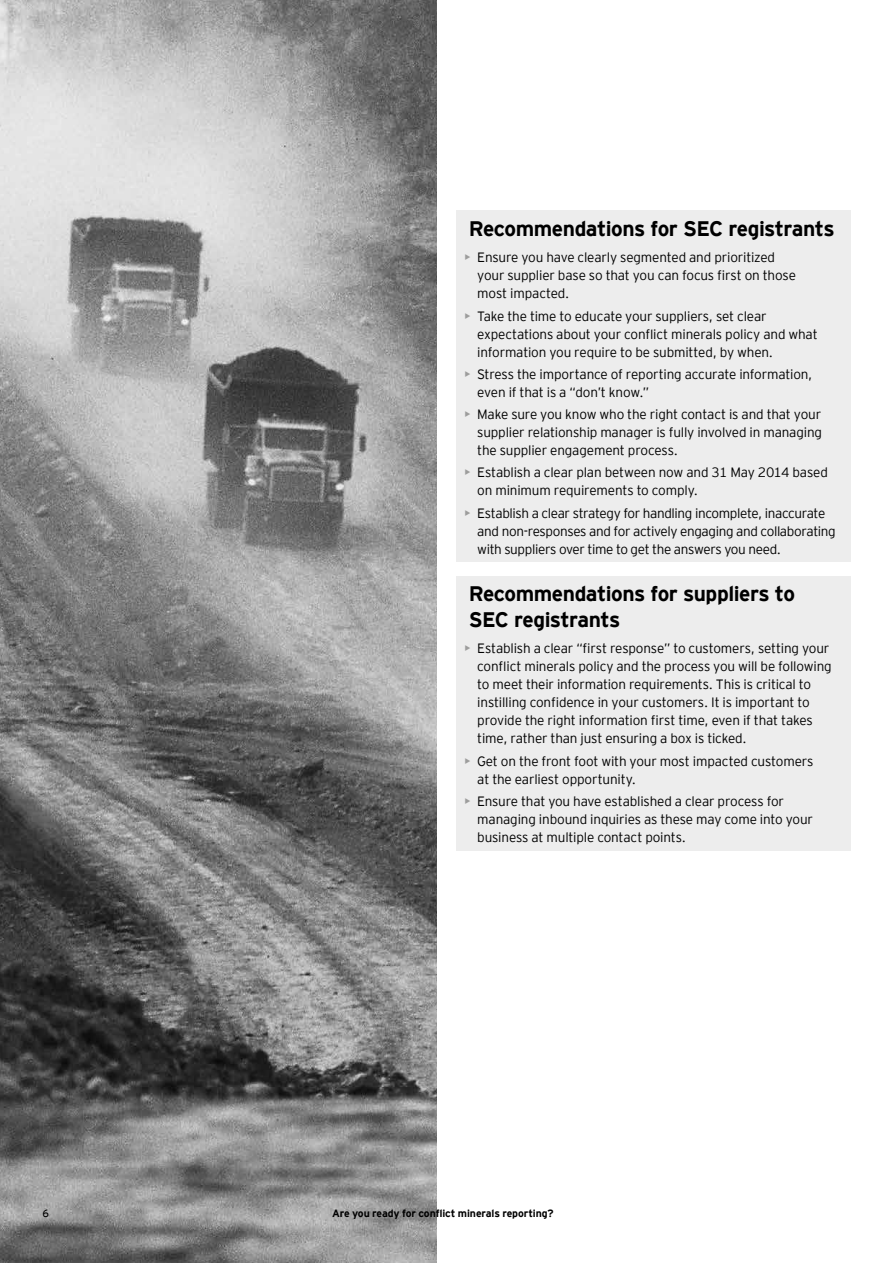
<style>
.page{position:relative;width:893px;height:1263px;background:#fff}
.page>*{position:absolute;margin:0;border:0;box-sizing:border-box;transform-origin:0 0}
.t1{font:700 21px/25.5px "EY Interstate";letter-spacing:-.025em;color:#000}
.t2{font:300 13.5px/18px "EY Interstate";letter-spacing:-.015em;color:#000}
.t3{font:700 10.5px "EY Interstate";letter-spacing:-.01em;color:#000}
.t4{font:10.5px "EY Interstate";color:#000}
.s1{font-weight:400;color:#9d9d9c}
</style>
<div class="page">
<img style="left:0;top:0;width:437px;height:1263px">
<div style="left:456px;top:211px;width:394px;height:351px;background:#ededed"></div>
<div style="left:456px;top:576px;width:394px;height:274px;background:#ededed"></div>
<h1 class="t1" style="left:469px;top:214px;width:367px">Recommendations for SEC registrants</h1>
<p class="t2" style="left:477px;top:248px;width:320px;text-indent:-13px"><span class="s1">•</span> Ensure you have clearly segmented and prioritized your supplier base so that you can focus first on those most impacted.</p>
<p class="t2" style="left:477px;top:306px;width:342px;text-indent:-13px"><span class="s1">•</span> Take the time to educate your suppliers, set clear expectations about your conflict minerals policy and what information you require to be submitted, by when.</p>
<p class="t2" style="left:477px;top:364px;width:337px;text-indent:-13px"><span class="s1">•</span> Stress the importance of reporting accurate information, even if that is a “don’t know.”</p>
<p class="t2" style="left:477px;top:404px;width:346px;text-align:justify;text-indent:-13px"><span class="s1">•</span> Make sure you know who the right contact is and that your supplier relationship manager is fully involved in managing the supplier engagement process.</p>
<p class="t2" style="left:477px;top:463px;width:352px;text-indent:-13px"><span class="s1">•</span> Establish a clear plan between now and 31 May 2014 based on minimum requirements to comply.</p>
<p class="t2" style="left:477px;top:503px;width:360px;text-indent:-13px"><span class="s1">•</span> Establish a clear strategy for handling incomplete, inaccurate and non-responses and for actively engaging and collaborating with suppliers over time to get the answers you need.</p>
<h1 class="t1" style="left:469px;top:580px;width:328px">Recommendations for suppliers to<br>SEC registrants</h1>
<p class="t2" style="left:477px;top:639px;width:356px;text-indent:-13px"><span class="s1">•</span> Establish a clear “first response” to customers, setting your conflict minerals policy and the process you will be following to meet their information requirements. This is critical to instilling confidence in your customers. It is important to provide the right information first time, even if that takes time, rather than just ensuring a box is ticked.</p>
<p class="t2" style="left:477px;top:751px;width:338px;text-indent:-13px"><span class="s1">•</span> Get on the front foot with your most impacted customers at the earliest opportunity.</p>
<p class="t2" style="left:477px;top:791px;width:337px;text-indent:-13px"><span class="s1">•</span> Ensure that you have established a clear process for managing inbound inquiries as these may come into your business at multiple contact points.</p>
<p class="t4" style="left:43px;top:1206px;width:8px">6</p>
<p class="t3" style="left:332px;top:1206px;width:223px">Are you ready for conflict minerals reporting?</p>
</div>
